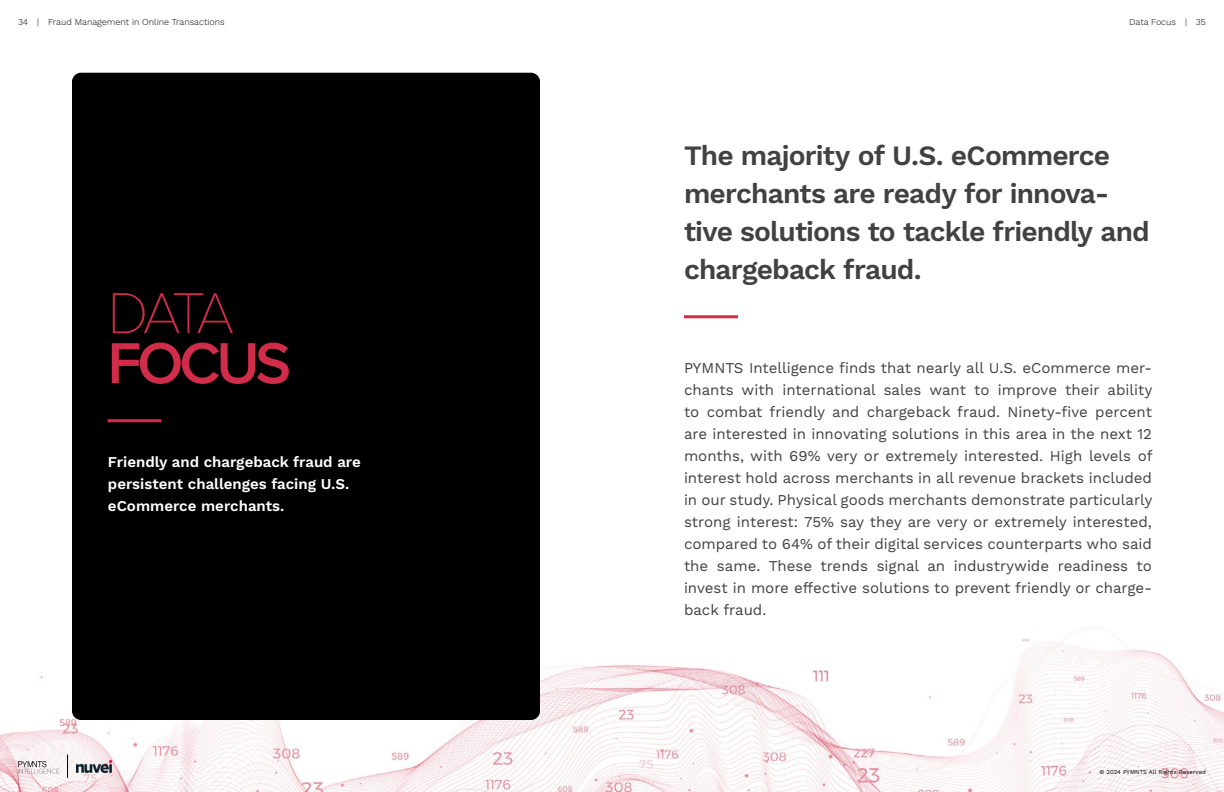
<style>
.page{position:relative;width:1224px;height:792px;background:#fff}
.page>*{position:absolute;margin:0;border:0;box-sizing:border-box;transform-origin:0 0}
.t1{font:600 60px "Proxima Nova";letter-spacing:-.065em;color:#d12d4a}
.t2{font:100 60px "Proxima Nova T";color:#d12d4a}
.t3{font:600 28px/38px "Work Sans";letter-spacing:-.03em;color:#414042}
.t4{font:15px/22px "Work Sans";color:#414042;text-align:justify}
.t5{font:600 15px/22px "Work Sans";color:#fff}
.t6{font:300 9px "Work Sans";color:#000}
.t7{font:6px "Work Sans";letter-spacing:.005em;color:#000}
</style>
<div class="page">
<img style="left:0;top:635px;width:1224px;height:157px">
<hr style="left:684px;top:315px;width:54px;height:3px;background:#d12d4a">
<div style="left:72px;top:73px;width:468px;height:647px;background:#000;border-radius:9px"></div>
<hr style="left:108px;top:419px;width:54px;height:3px;background:#d12d4a">
<p class="t6" style="left:18px;top:16px;width:208px">34 | Fraud Management in Online Transactions</p>
<h1 class="t2" style="left:108px;top:268px;width:128px">DATA</h1>
<h1 class="t1" style="left:108px;top:318px;width:185px">FOCUS</h1>
<p class="t5" style="left:108px;top:451px;width:254px">Friendly and chargeback fraud are persistent challenges facing U.S. eCommerce merchants.</p>
<p class="t6" style="left:1129px;top:16px;width:78px">Data Focus | 35</p>
<h2 class="t3" style="left:684px;top:138px;width:467px">The majority of U.S. eCommerce merchants are ready for innova&shy;tive solutions to tackle friendly and chargeback fraud.</h2>
<p class="t4" style="left:684px;top:358px;width:470px">PYMNTS Intelligence finds that nearly all U.S. eCommerce mer&shy;chants with international sales want to improve their ability to combat friendly and chargeback fraud. Ninety-five percent are interested in innovating solutions in this area in the next 12 months, with 69% very or extremely interested. High levels of interest hold across merchants in all revenue brackets included in our study. Physical goods merchants demonstrate particularly strong interest: 75% say they are very or extremely interested, compared to 64% of their digital services counterparts who said the same. These trends signal an industrywide readiness to invest in more effective solutions to prevent friendly or charge&shy;back fraud.</p>
<p class="t7" style="left:1100px;top:768px;width:108px">© 2024 PYMNTS All Rights Reserved</p>
</div>
